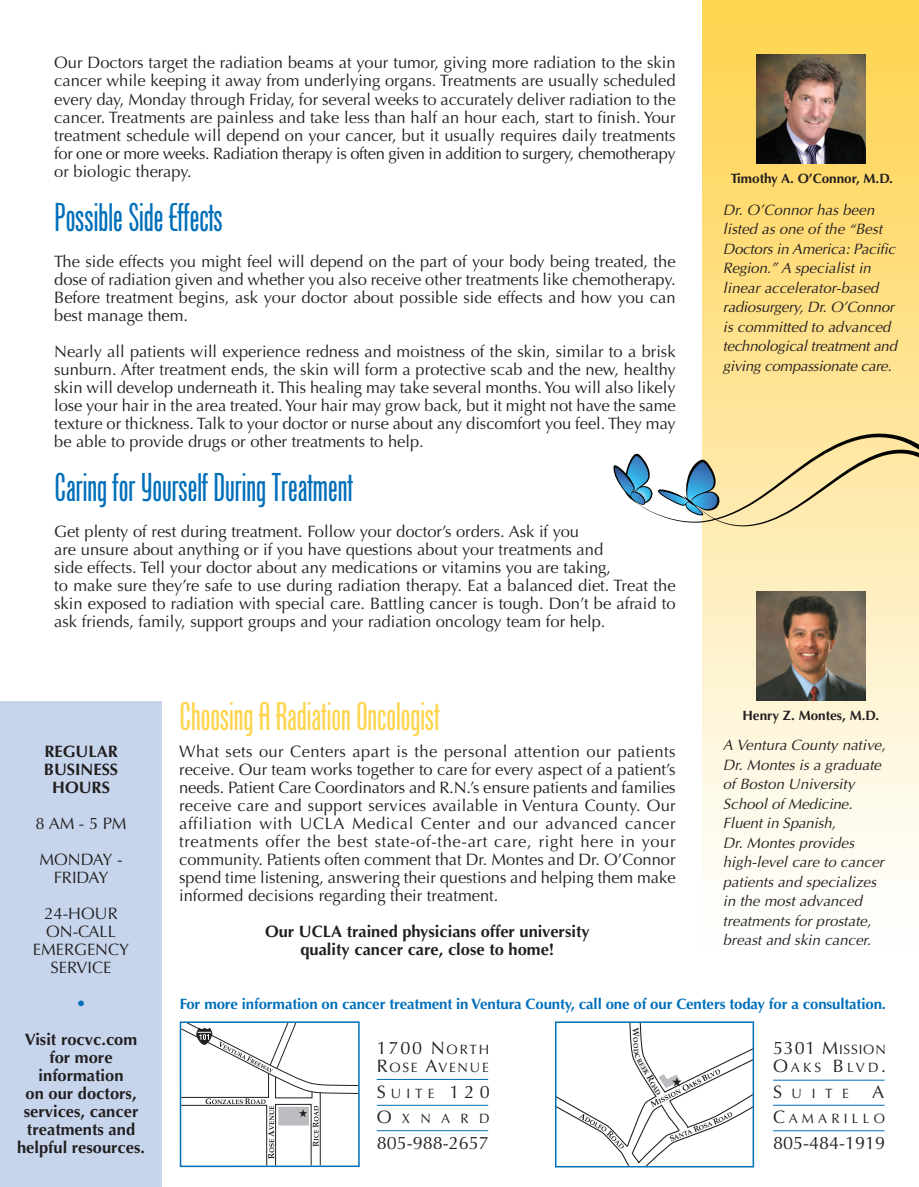
<style>
.page{position:relative;width:919px;height:1187px;background:#fff}
.page>*{position:absolute;margin:0;border:0;box-sizing:border-box;transform-origin:0 0}
.t1{font:37.5px "Cg Phenix American";letter-spacing:-.035em;color:#006fba}
.t2{font:37.5px "Cg Phenix American";letter-spacing:-.035em;color:#fed54d}
.t3{font:18px "Optima";color:#231f20}
.t4{font:16.5px/18px "Optima";color:#231f20;text-align:justify}
.t5{font:700 16.5px/18px "Optima";color:#231f20;text-align:center}
.t6{font:16.5px "Optima";color:#006fba}
.t7{font:italic 15px/19.5px "Optima";color:#231f20}
.t8{font:700 15px "Optima";letter-spacing:-.01em;color:#006fba}
.t9{font:700 13.5px "Optima";color:#231f20}
.t10{font:13.5px/18px "Optima";letter-spacing:.06em;color:#231f20}
.t11{font:13.5px "Optima";letter-spacing:.24em;color:#231f20}
.t12{font:13.5px "Optima";letter-spacing:.125em;color:#231f20}
.t13{font:13.5px "Optima";letter-spacing:.315em;color:#231f20}
.t14{font:700 6.45px "Adobe Caslon Pro";color:#231f20}
.s1{font-size:8.55px}
.s2{font-size:18px}
.s3{font-size:13.5px}
</style>
<div class="page">
<img style="left:702px;top:0;width:216px;height:872px">
<div style="left:0;top:701px;width:162px;height:486px;background:#c6d5ec"></div>
<img style="left:756px;top:54px;width:108px;height:109px">
<img style="left:756px;top:591px;width:109px;height:109px">
<svg style="left:183px;top:1024px;width:173px;height:140px"></svg>
<div style="left:180px;top:1021px;width:179px;height:146px;border:2px solid #006fba"></div>
<svg style="left:558px;top:1024px;width:193px;height:140px"></svg>
<div style="left:555px;top:1021px;width:199px;height:146px;border:2px solid #006fba"></div>
<hr style="left:377px;top:1079px;width:111px;height:1px;background:#006fba">
<hr style="left:377px;top:1105px;width:111px;height:1px;background:#006fba">
<hr style="left:377px;top:1130px;width:111px;height:1px;background:#006fba">
<hr style="left:773px;top:1079px;width:111px;height:1px;background:#006fba">
<hr style="left:773px;top:1104px;width:111px;height:1px;background:#006fba">
<hr style="left:773px;top:1130px;width:111px;height:1px;background:#006fba">
<svg style="left:613px;top:433px;width:305px;height:93px"></svg>
<p class="t4" style="left:54px;top:55px;width:623px">Our Doctors target the radiation beams at your tumor, giving more radiation to the skin cancer while keeping it away from underlying organs. Treatments are usually scheduled every day, Monday through Friday, for several weeks to accurately deliver radiation to the cancer. Treatments are painless and take less than half an hour each, start to finish. Your treatment schedule will depend on your cancer, but it usually requires daily treatments for one or more weeks. Radiation therapy is often given in addition to surgery, chemotherapy or biologic therapy.</p>
<h1 class="t1" style="left:54px;top:203px;width:171px">Possible Side Effects</h1>
<p class="t4" style="left:54px;top:253px;width:623px">The side effects you might feel will depend on the part of your body being treated, the dose of radiation given and whether you also receive other treatments like chemotherapy.<br>Before treatment begins, ask your doctor about possible side effects and how you can best manage them.</p>
<p class="t4" style="left:54px;top:343px;width:623px">Nearly all patients will experience redness and moistness of the skin, similar to a brisk sunburn. After treatment ends, the skin will form a protective scab and the new, healthy skin will develop underneath it. This healing may take several months. You will also likely lose your hair in the area treated. Your hair may grow back, but it might not have the same texture or thickness. Talk to your doctor or nurse about any discomfort you feel. They may be able to provide drugs or other treatments to help.</p>
<h1 class="t1" style="left:54px;top:473px;width:301px">Caring for Yourself During Treatment</h1>
<p class="t4" style="left:54px;top:523px;width:623px;text-align:left">Get plenty of rest during treatment. Follow your doctor’s orders. Ask if you<br>are unsure about anything or if you have questions about your treatments and<br>side effects. Tell your doctor about any medications or vitamins you are taking,<br>to make sure they’re safe to use during radiation therapy. Eat a balanced diet. Treat the skin exposed to radiation with special care. Battling cancer is tough. Don’t be afraid to ask friends, family, support groups and your radiation oncology team for help.</p>
<p class="t9" style="left:730px;top:173px;width:164px">Timothy A. O’Connor, M.D.</p>
<p class="t7" style="left:722px;top:201px;width:178px">Dr. O’Connor has been listed as one of the “Best<br>Doctorsin America:Pacific<br>Region.” A specialist in linear accelerator-based radiosurgery,Dr.O’Connor is committed to advanced technologicaltreatmentand giving compassionate care.</p>
<p class="t5" style="left:44px;top:744px;width:76px">REGULAR<br>BUSINESS<br>HOURS</p>
<p class="t4" style="left:35px;top:807px;width:93px;line-height:36px">8 AM - 5 PM<br>MONDAY -</p>
<p class="t4" style="left:44px;top:861px;width:75px;line-height:36px;text-align:center">FRIDAY<br>24-HOUR</p>
<p class="t4" style="left:33px;top:924px;width:98px;text-align:center">ON-CALL<br>EMERGENCY<br>SERVICE</p>
<p class="t6" style="left:76px;top:997px;width:11px">•</p>
<p class="t5" style="left:17px;top:1032px;width:129px">Visit rocvc.com for more information<br>on our doctors, services, cancer treatments and helpful resources.</p>
<h1 class="t2" style="left:179px;top:702px;width:263px">Choosing A Radiation Oncologist</h1>
<p class="t4" style="left:179px;top:743px;width:498px">What sets our Centers apart is the personal attention our patients receive. Our team works together to care for every aspect of a patient’s needs. Patient Care Coordinators and R.N.’s ensure patients and families receive care and support services available in Ventura County. Our affiliation with UCLA Medical Center and our advanced cancer treatments offer the best state-of-the-art care, right here in your community. Patients often comment that Dr. Montes and Dr. O’Connor spend time listening, answering their questions and helping them make informed decisions regarding their treatment.</p>
<p class="t5" style="left:265px;top:923px;width:326px">Our UCLA trained physicians offer university quality cancer care, close to home!</p>
<p class="t9" style="left:742px;top:709px;width:138px">Henry Z. Montes, M.D.</p>
<p class="t7" style="left:722px;top:737px;width:167px">A Ventura County native,<br>Dr. Montes is a graduate of Boston University<br>School of Medicine.<br>Fluent in Spanish,<br>Dr. Montes provides high-level care to cancer patients and specializes in the most advanced treatments for prostate, breast and skin cancer.</p>
<p class="t8" style="left:180px;top:998px;width:707px">For more information on cancer treatment in Ventura County, call one of our Centers today for a consultation.</p>
<p class="t14" style="left:638px;top:1028px;width:27px;rotate:86deg"><span class="s1">W</span>OOD</p>
<p class="t14" style="left:639px;top:1052px;width:48px;rotate:60deg">CREEK <span class="s1">R</span>OAD</p>
<p class="t10" style="left:773px;top:1041px;width:115px"><span class="s2">5301 M</span>ISSION<br><span class="s2">O</span>AKS <span class="s2">B</span>LVD<span class="s2">.</span></p>
<p class="t11" style="left:773px;top:1087px;width:77px"><span class="s2">S</span>UITE</p>
<p class="t3" style="left:872px;top:1084px;width:14px">A</p>
<p class="t13" style="left:773px;top:1113px;width:113px"><span class="s2">C</span>AMARILLO</p>
<p class="t3" style="left:773px;top:1135px;width:114px">805-484-1919</p>
<p class="t3" style="left:377px;top:1040px;width:114px">1700 N<span class="s3">ORTH</span></p>
<p class="t12" style="left:377px;top:1062px;width:113px"><span class="s2">R</span>OSE <span class="s2">A</span>VENUE</p>
<p class="t3" style="left:377px;top:1084px;width:114px">S<span class="s3">UITE</span> 120</p>
<p class="t11" style="left:377px;top:1113px;width:114px"><span class="s2">O</span>XNARD</p>
<p class="t3" style="left:377px;top:1135px;width:114px">805-988-2657</p>
</div>
